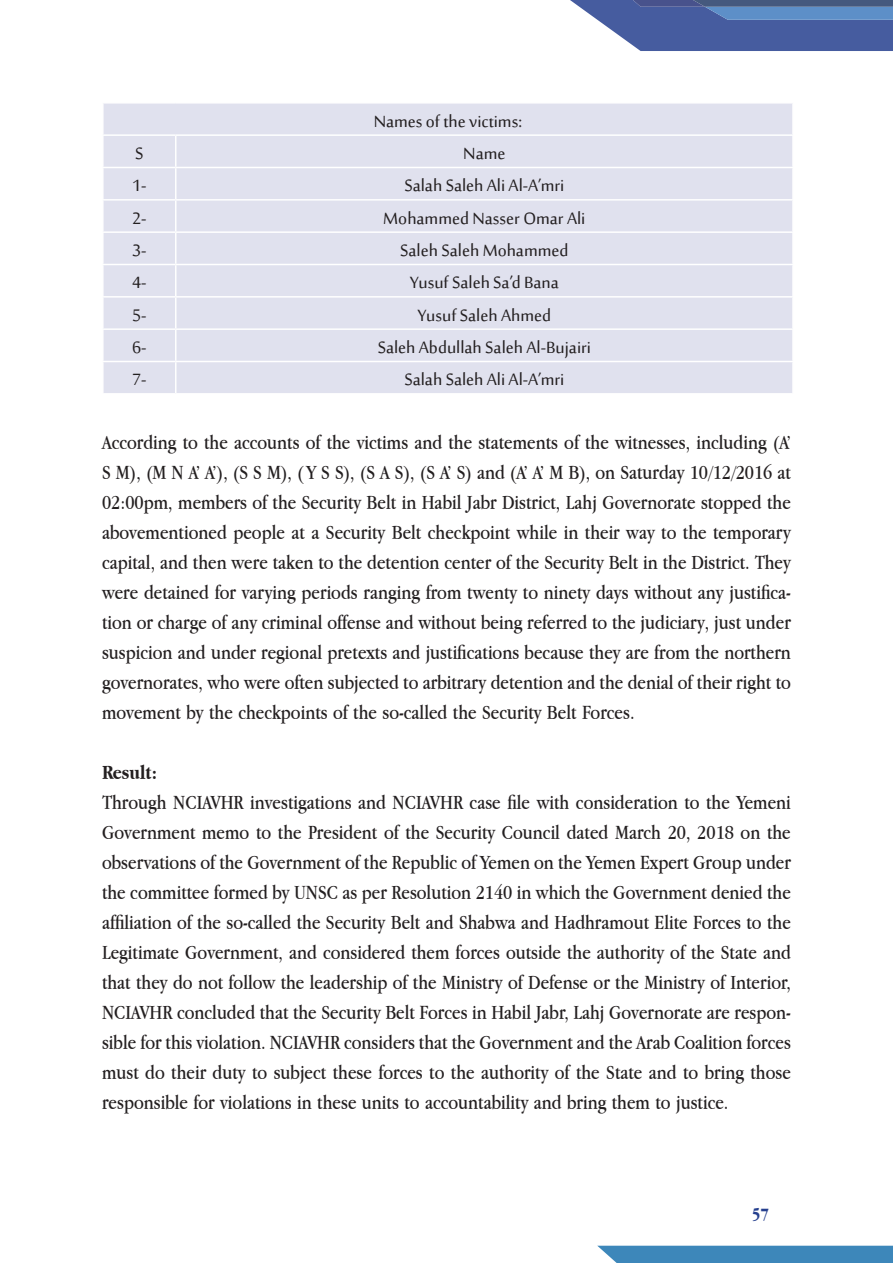
<style>
.page{position:relative;width:893px;height:1263px;background:#fff}
.page>*{position:absolute;margin:0;border:0;box-sizing:border-box;transform-origin:0 0}
.t1{font:22.5px "Sakkal Majalla";color:#231f20}
.t2{font:21px/30px "Apple Garamond";color:#231f20;text-align:justify}
.t3{font:700 21px "Apple Garamond";color:#231f20}
.t4{font:700 18px "Apple Garamond";color:#253f8e}
</style>
<div class="page">
<svg style="left:570px;top:0;width:323px;height:51px;background:#5e75ac"></svg>
<div style="left:597px;top:1246px;width:296px;height:17px;background:#3d87ba"></div>
<div style="left:104px;top:104px;width:688px;height:289px;background:#e0e1ee"></div>
<hr style="left:175px;top:136px;width:1px;height:31px;background:#fff">
<hr style="left:175px;top:168px;width:1px;height:31px;background:#fff">
<hr style="left:175px;top:201px;width:1px;height:30px;background:#fff">
<hr style="left:175px;top:233px;width:1px;height:31px;background:#fff">
<hr style="left:175px;top:265px;width:1px;height:31px;background:#fff">
<hr style="left:175px;top:298px;width:1px;height:30px;background:#fff">
<hr style="left:175px;top:330px;width:1px;height:31px;background:#fff">
<hr style="left:175px;top:362px;width:1px;height:31px;background:#fff">
<hr style="left:176px;top:134px;width:618px;height:2px;background:#fff">
<hr style="left:176px;top:167px;width:618px;height:1px;background:#fff">
<hr style="left:176px;top:199px;width:618px;height:2px;background:#fff">
<hr style="left:176px;top:231px;width:618px;height:2px;background:#fff">
<hr style="left:176px;top:264px;width:618px;height:1px;background:#fff">
<hr style="left:176px;top:296px;width:618px;height:2px;background:#fff">
<hr style="left:176px;top:328px;width:618px;height:2px;background:#fff">
<hr style="left:176px;top:361px;width:618px;height:1px;background:#fff">
<hr style="left:102px;top:134px;width:74px;height:2px;background:#fff">
<hr style="left:102px;top:167px;width:74px;height:1px;background:#fff">
<hr style="left:102px;top:199px;width:74px;height:2px;background:#fff">
<hr style="left:102px;top:231px;width:74px;height:2px;background:#fff">
<hr style="left:102px;top:264px;width:74px;height:1px;background:#fff">
<hr style="left:102px;top:296px;width:74px;height:2px;background:#fff">
<hr style="left:102px;top:328px;width:74px;height:2px;background:#fff">
<hr style="left:102px;top:361px;width:74px;height:1px;background:#fff">
<p class="t1" style="left:374px;top:109px;width:150px">Names of the victims:</p>
<p class="t1" style="left:135px;top:141px;width:10px">S</p>
<p class="t1" style="left:463px;top:141px;width:44px">Name</p>
<p class="t1" style="left:132px;top:173px;width:16px">1-</p>
<p class="t1" style="left:404px;top:173px;width:161px">Salah Saleh Ali Al-A’mri</p>
<p class="t1" style="left:132px;top:206px;width:16px">2-</p>
<p class="t1" style="left:383px;top:206px;width:204px">Mohammed Nasser Omar Ali</p>
<p class="t1" style="left:132px;top:238px;width:16px">3-</p>
<p class="t1" style="left:400px;top:238px;width:170px">Saleh Saleh Mohammed</p>
<p class="t1" style="left:132px;top:270px;width:16px">4-</p>
<p class="t1" style="left:410px;top:270px;width:151px">Yusuf Saleh Sa’d Bana</p>
<p class="t1" style="left:132px;top:303px;width:16px">5-</p>
<p class="t1" style="left:418px;top:303px;width:135px">Yusuf Saleh Ahmed</p>
<p class="t1" style="left:132px;top:335px;width:16px">6-</p>
<p class="t1" style="left:378px;top:335px;width:215px">Saleh Abdullah Saleh Al-Bujairi</p>
<p class="t1" style="left:132px;top:367px;width:16px">7-</p>
<p class="t1" style="left:404px;top:367px;width:161px">Salah Saleh Ali Al-A’mri</p>
<p class="t2" style="left:102px;top:426px;width:690px">According to the accounts of the victims and the statements of the witnesses, including (A’ S M), (M N A’ A’), (S S M), ( Y S S), (S A S), (S A’ S) and (A’ A’ M B), on Saturday 10/12/2016 at 02:00pm, members of the Security Belt in Habil Jabr District, Lahj Governorate stopped the abovementioned people at a Security Belt checkpoint while in their way to the temporary capital, and then were taken to the detention center of the Security Belt in the District. They were detained for varying periods ranging from twenty to ninety days without any justifica&shy;tion or charge of any criminal offense and without being referred to the judiciary, just under suspicion and under regional pretexts and justifications because they are from the northern governorates, who were often subjected to arbitrary detention and the denial of their right to movement by the checkpoints of the so-called the Security Belt Forces.</p>
<p class="t3" style="left:102px;top:760px;width:57px">Result:</p>
<p class="t2" style="left:102px;top:786px;width:690px">Through NCIAVHR investigations and NCIAVHR case file with consideration to the Yemeni Government memo to the President of the Security Council dated March 20, 2018 on the observations of the Government of the Republic of Yemen on the Yemen Expert Group under the committee formed by UNSC as per Resolution 2140 in which the Government denied the affiliation of the so-called the Security Belt and Shabwa and Hadhramout Elite Forces to the Legitimate Government, and considered them forces outside the authority of the State and that they do not follow the leadership of the Ministry of Defense or the Ministry of Interior, NCIAVHR concluded that the Security Belt Forces in Habil Jabr, Lahj Governorate are respon&shy;sible for this violation. NCIAVHR considers that the Government and the Arab Coalition forces must do their duty to subject these forces to the authority of the State and to bring those responsible for violations in these units to accountability and bring them to justice.</p>
<p class="t4" style="left:752px;top:1204px;width:18px">57</p>
</div>
